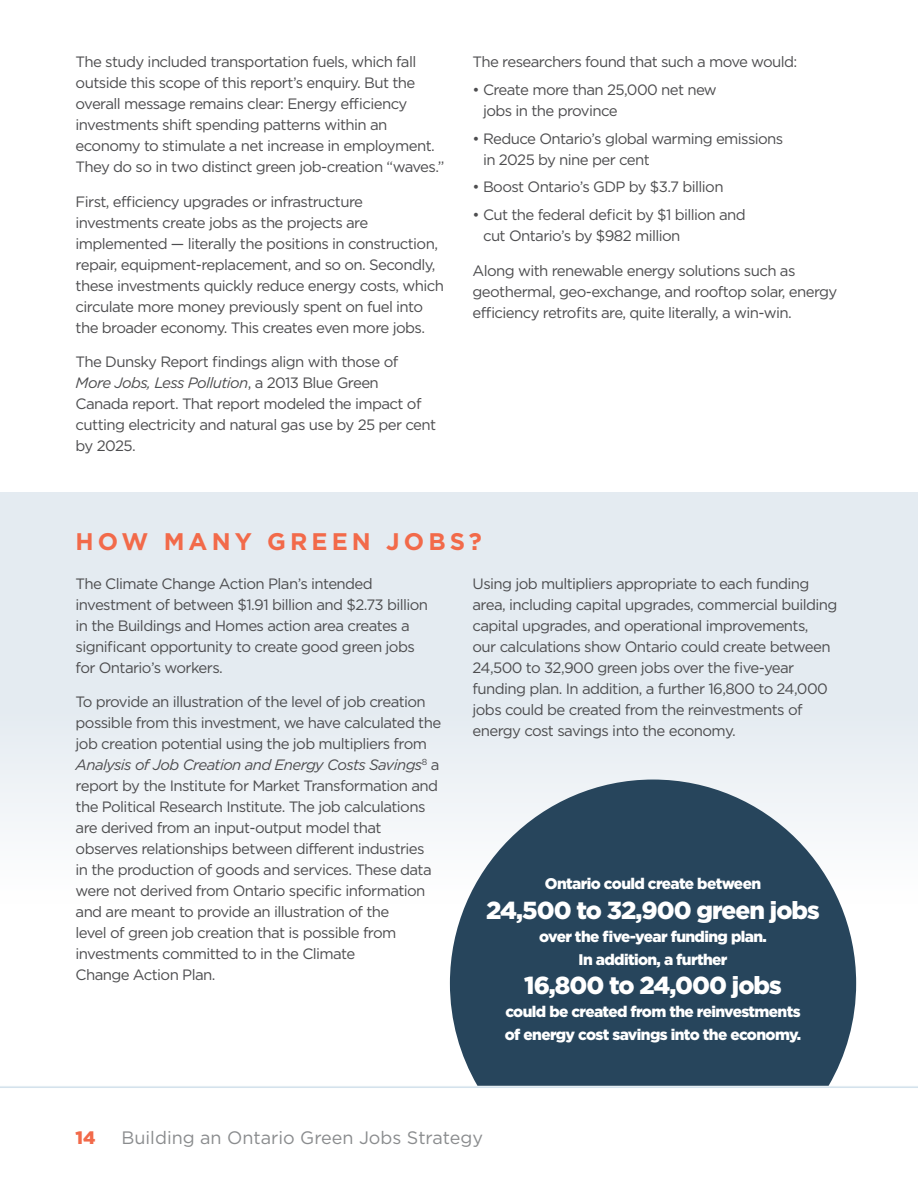
<style>
.page{position:relative;width:918px;height:1188px;background:#fff}
.page>*{position:absolute;margin:0;border:0;box-sizing:border-box;transform-origin:0 0}
.t1{font:900 24.6px "Gotham";letter-spacing:-.04em;color:#fff}
.t2{font:700 24px "Gotham";letter-spacing:.17em;color:#f26a4a}
.t3{font:18px "Gotham";color:#8a8c8e}
.t4{font:900 18px "Gotham";color:#f26a4a}
.t5{font:900 15.45px/23.1px "Gotham";letter-spacing:-.04em;color:#fff;text-align:center}
.t6{font:15px/21px "Gotham";letter-spacing:-.04em;color:#4d4d4f}
.s1{font-style:italic}
</style>
<div class="page">
<hr style="left:0;top:1086px;width:918px;height:2px;background:#aec9db">
<div style="left:0;top:492px;width:918px;height:412px;background:linear-gradient(to bottom,#dde6ee,#f7f9fb)"></div>
<svg style="left:450px;top:780px;width:406px;height:306px;background:#476074"></svg>
<p class="t6" style="left:76px;top:51px;width:370px">The study included transportation fuels, which fall outside this scope of this report’s enquiry. But the overall message remains clear: Energy efficiency investments shift spending patterns within an economy to stimulate a net increase in employment.<br>They do so in two distinct green job-creation “waves.”</p>
<p class="t6" style="left:76px;top:191px;width:370px">First, efficiency upgrades or infrastructure investments create jobs as the projects are implemented — literally the positions in construction, repair, equipment-replacement, and so on. Secondly, these investments quickly reduce energy costs, which circulate more money previously spent on fuel into the broader economy. This creates even more jobs.</p>
<p class="t6" style="left:76px;top:351px;width:362px">The Dunsky Report findings align with those of <span class="s1">More Jobs, Less Pollution</span>, a 2013 Blue Green<br>Canada report. That report modeled the impact of cutting electricity and natural gas use by 25 per cent by 2025.</p>
<p class="t6" style="left:473px;top:51px;width:326px">The researchers found that such a move would:</p>
<p class="t6" style="left:483px;top:79px;width:235px;text-indent:-10px">• Create more than 25,000 net new jobs in the province</p>
<p class="t6" style="left:483px;top:128px;width:302px;text-indent:-10px">• Reduce Ontario’s global warming emissions in 2025 by nine per cent</p>
<p class="t6" style="left:473px;top:176px;width:253px">• Boost Ontario’s GDP by $3.7 billion</p>
<p class="t6" style="left:483px;top:204px;width:264px;text-indent:-10px">• Cut the federal deficit by $1 billion and cut Ontario’s by $982 million</p>
<p class="t6" style="left:473px;top:260px;width:366px">Along with renewable energy solutions such as geothermal, geo-exchange, and rooftop solar, energy efficiency retrofits are, quite literally, a win-win.</p>
<h2 class="t2" style="left:76px;top:527px;width:408px">HOW MANY GREEN JOBS?</h2>
<p class="t6" style="left:76px;top:573px;width:354px">The Climate Change Action Plan’s intended investment of between $1.91 billion and $2.73 billion in the Buildings and Homes action area creates a significant opportunity to create good green jobs for Ontario’s workers.</p>
<p class="t6" style="left:76px;top:691px;width:367px">To provide an illustration of the level of job creation possible from this investment, we have calculated the job creation potential using the job multipliers from <span class="s1">Analysis of Job Creation and Energy Costs Savings</span><sup>8</sup> a report by the Institute for Market Transformation and the Political Research Institute. The job calculations are derived from an input-output model that observes relationships between different industries<br>in the production of goods and services. These data were not derived from Ontario specific information and are meant to provide an illustration of the<br>level of green job creation that is possible from investments committed to in the Climate<br>Change Action Plan.</p>
<p class="t6" style="left:473px;top:573px;width:366px">Using job multipliers appropriate to each funding area, including capital upgrades, commercial building capital upgrades, and operational improvements,<br>our calculations show Ontario could create between 24,500 to 32,900 green jobs over the five-year funding plan. In addition, a further 16,800 to 24,000 jobs could be created from the reinvestments of energy cost savings into the economy.</p>
<p class="t5" style="left:545px;top:872px;width:218px">Ontario could create between</p>
<h1 class="t1" style="left:486px;top:893px;width:335px">24,500 to 32,900 green jobs</h1>
<p class="t5" style="left:539px;top:925px;width:229px">over the five-year funding plan.<br>In addition, a further</p>
<h1 class="t1" style="left:524px;top:968px;width:259px">16,800 to 24,000 jobs</h1>
<p class="t5" style="left:505px;top:1000px;width:298px;text-align:left">could be created from the reinvestments of energy cost savings into the economy.</p>
<p class="t4" style="left:76px;top:1125px;width:21px">14</p>
<p class="t3" style="left:122px;top:1126px;width:363px">Building an Ontario Green Jobs Strategy</p>
</div>
